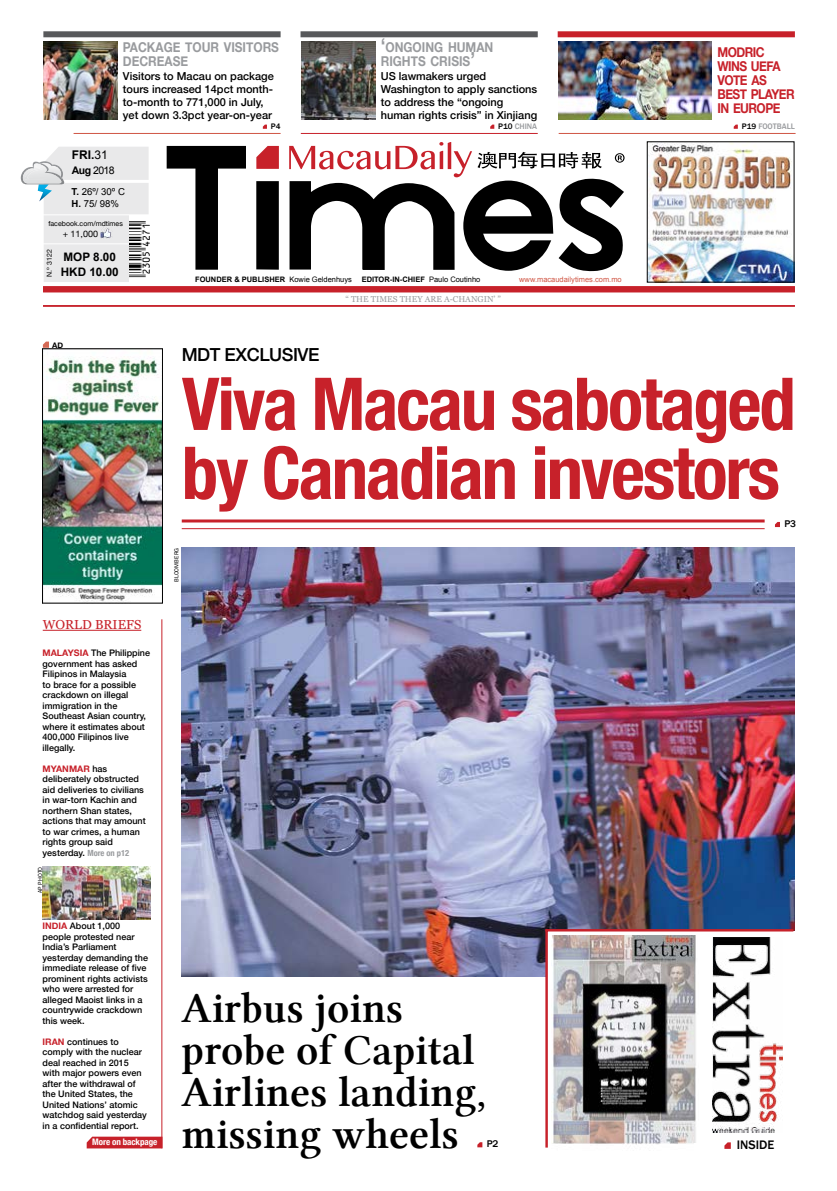
<style>
.page{position:relative;width:837px;height:1191px;background:#fff}
.page>*{position:absolute;margin:0;border:0;box-sizing:border-box;transform-origin:0 0}
.t1{font:700 condensed 73px/69px "Helvetica Neue";letter-spacing:-.03em;color:#c7212a}
.t2{font:43px/42px "Lin Libertine Z";color:#000}
.t3{font:500 18px "Helvetica Neue";letter-spacing:-.025em;color:#000}
.t4{font:700 13.6px/14px "Helvetica Neue";color:#999b9e;scale:.88 1}
.t5{font:700 13.6px/14px "Helvetica Neue";letter-spacing:-.045em;color:#c7212a;scale:.88 1}
.t6{font:13px "Georgia";color:#c7212a}
.t7{font:500 12.7px "Franklin Gothic";color:#000}
.t8{font:700 12px "Arial";color:#000}
.t9{font:700 11.7px/15.3px "Arial";color:#000}
.t10{font:500 11px/13px "Helvetica Neue";color:#000}
.t11{font:10.5px "Arial";color:#000}
.t12{font:500 10px "Franklin Gothic";color:#000}
.t13{font:9.6px/12.1px "Arial";color:#000}
.t14{font:500 9px/10.5px "Helvetica Neue";color:#000}
.t15{font:700 condensed 9px "Helvetica Neue";letter-spacing:-.01em;color:#fff}
.t16{font:9px "Helvetica Neue";color:#000}
.t17{font:8.5px "Georgia";color:#999b9e}
.t18{font:500 8.2px "Franklin Gothic";color:#999b9e}
.t19{font:500 8.2px "Franklin Gothic";color:#000}
.t20{font:700 7.7px "Helvetica Neue";color:#000}
.t21{font:700 7.5px "Arial";color:#000}
.t22{font:7.5px "Arial";color:#d05544}
.t23{font:7px "Helvetica Neue";color:#000}
.t24{font:6px "Franklin Gothic";letter-spacing:.025em;color:#000}
.s1{font-size:19.4px}
.s2{color:#000}
.s3{font-weight:400}
.s4{font-weight:700}
.s5{font-weight:700;color:#c7212a}
.s6{font-weight:700;font-stretch:condensed;font-size:8.5px;color:#999b9e}
</style>
<div class="page">
<svg style="left:167px;top:146px;width:79px;height:124px"></svg>
<svg style="left:256px;top:181px;width:23px;height:89px;background:#060606"></svg>
<svg style="left:289px;top:142px;width:335px;height:129px"></svg>
<svg style="left:256px;top:146px;width:23px;height:23px"></svg>
<div style="left:43px;top:286px;width:751px;height:6px;background:#c7212a"></div>
<hr style="left:43px;top:305px;width:751px;height:1px;background:#c7212a">
<img style="left:148px;top:224px;width:1px;height:50px">
<div style="left:300px;top:31px;width:237px;height:6px;background:#58595b"></div>
<div style="left:43px;top:31px;width:237px;height:6px;background:#58595b"></div>
<div style="left:557px;top:31px;width:237px;height:6px;background:#c7212a"></div>
<hr style="left:301px;top:133px;width:236px;height:1px;background:#c7212a">
<hr style="left:558px;top:133px;width:237px;height:1px;background:#d05544">
<hr style="left:74px;top:133px;width:206px;height:1px;background:#d05544">
<svg style="left:490px;top:125px;width:4px;height:4px"></svg>
<svg style="left:263px;top:125px;width:4px;height:4px"></svg>
<svg style="left:733px;top:125px;width:4px;height:4px"></svg>
<img style="left:649px;top:144px;width:142px;height:136px">
<hr style="left:162px;top:619px;width:1px;height:529px;background:#c7212a">
<hr style="left:43px;top:630px;width:98px;height:1px;background:#c7212a">
<svg style="left:87px;top:1136px;width:75px;height:12px"></svg>
<img style="left:301px;top:41px;width:74px;height:78px">
<img style="left:44px;top:41px;width:73px;height:78px">
<img style="left:558px;top:41px;width:153px;height:78px">
<svg style="left:21px;top:147px;width:127px;height:135px"></svg>
<img style="left:27px;top:164px;width:32px;height:15px">
<svg style="left:775px;top:522px;width:4px;height:5px"></svg>
<img style="left:44px;top:357px;width:116px;height:244px">
<div style="left:42px;top:349px;width:120px;height:254px;border:1px solid #000"></div>
<svg style="left:43px;top:341px;width:6px;height:7px"></svg>
<img style="left:42px;top:866px;width:109px;height:53px">
<hr style="left:182px;top:528px;width:582px;height:1px;background:#c7212a">
<hr style="left:182px;top:519px;width:582px;height:3px;background:#c7212a">
<svg style="left:477px;top:1142px;width:5px;height:5px"></svg>
<img style="left:182px;top:547px;width:612px;height:430px">
<div style="left:547px;top:931px;width:247px;height:226px;background:#fff"></div>
<svg style="left:724px;top:1142px;width:6px;height:6px"></svg>
<img style="left:712px;top:937px;width:69px;height:195px">
<img style="left:551px;top:936px;width:145px;height:209px">
<hr style="left:545px;top:929px;width:248px;height:2px;background:#c7212a">
<hr style="left:545px;top:929px;width:2px;height:218px;background:#c7212a">
<h3 class="t4" style="left:380px;top:41px;width:129px"><span class="s1">‘</span>ONGOING HUMAN<br>RIGHTS CRISIS<span class="s1">’</span></h3>
<h3 class="t5" style="left:717px;top:46px;width:89px">MODRIC<br>WINS UEFA<br>VOTE AS<br>BEST PLAYER<br>IN EUROPE</h3>
<h3 class="t4" style="left:123px;top:41px;width:179px">PACKAGE TOUR VISITORS<br>DECREASE</h3>
<p class="t10" style="left:123px;top:69px;width:152px">Visitors to Macau on package tours increased 14pct month&shy;to-month to 771,000 in July, yet down 3.3pct year-on-year</p>
<p class="t10" style="left:380px;top:69px;width:158px">US lawmakers urged<br>Washington to apply sanctions to address the “ongoing human rights crisis” in Xinjiang</p>
<p class="t19" style="left:271px;top:121px;width:11px">P4</p>
<p class="t18" style="left:498px;top:121px;width:40px"><span class="s2">P10</span> CHINA</p>
<p class="t18" style="left:741px;top:121px;width:55px"><span class="s2">P19</span> FOOTBALL</p>
<h3 class="t8" style="left:72px;top:147px;width:38px">FRI.<span class="s3">31</span></h3>
<p class="t11" style="left:72px;top:163px;width:45px"><span class="s4">AUG</span> 2018</p>
<p class="t13" style="left:72px;top:186px;width:55px"><span class="s4">T.</span> 26º/ 30º C<br><span class="s4">H.</span> 75/ 98%</p>
<p class="t23" style="left:48px;top:219px;width:76px">facebook.com/mdtimes</p>
<p class="t16" style="left:63px;top:228px;width:37px">+ 11,000</p>
<p class="t23" style="left:44px;top:277px;width:29px;rotate:-90deg">N.º 3122</p>
<p class="t9" style="left:61px;top:249px;width:59px">MOP 8.00<br>HKD 10.00</p>
<p class="t20" style="left:52px;top:339px;width:12px">AD</p>
<h3 class="t6" style="left:43px;top:615px;width:100px">WORLD BRIEFS</h3>
<p class="t14" style="left:43px;top:647px;width:109px"><span class="s5">MALAYSIA</span> The Philippine government has asked<br>Filipinos in Malaysia<br>to brace for a possible crackdown on illegal immigration in the<br>Southeast Asian country, where it estimates about<br>400,000 Filipinos live illegally.</p>
<p class="t14" style="left:43px;top:762px;width:105px"><span class="s5">MYANMAR</span> has deliberately obstructed aid deliveries to civilians in war-torn Kachin and northern Shan states, actions that may amount to war crimes, a human rights group said yesterday. <span class="s6">More on p12</span></p>
<p class="t24" style="left:36px;top:893px;width:28px;rotate:-90deg">ap photo</p>
<p class="t14" style="left:43px;top:920px;width:107px"><span class="s5">INDIA</span> About 1,000 people protested near<br>India’s Parliament yesterday demanding the immediate release of five prominent rights activists who were arrested for alleged Maoist links in a countrywide crackdown this week.</p>
<p class="t14" style="left:43px;top:1035px;width:106px"><span class="s5">IRAN</span> continues to comply with the nuclear deal reached in 2015 with major powers even after the withdrawal of the United States, the<br>United Nations’ atomic watchdog said yesterday in a confidential report.</p>
<p class="t15" style="left:92px;top:1134px;width:66px">More on backpage</p>
<p class="t21" style="left:195px;top:274px;width:158px">FOUNDER &amp; PUBLISHER <span class="s3">Kowie Geldenhuys</span></p>
<p class="t21" style="left:361px;top:274px;width:120px">EDITOR-IN-CHIEF <span class="s3">Paulo Coutinho</span></p>
<p class="t22" style="left:519px;top:274px;width:104px">www.macaudailytimes.com.mo</p>
<p class="t17" style="left:345px;top:293px;width:157px">“ THE TIMES THEY ARE A-CHANGIN’ ”</p>
<h3 class="t3" style="left:182px;top:340px;width:137px">MDT Exclusive</h3>
<h1 class="t1" style="left:182px;top:364px;width:615px">Viva Macau sabotaged by Canadian investors</h1>
<p class="t12" style="left:784px;top:517px;width:13px">P3</p>
<p class="t24" style="left:173px;top:582px;width:36px;rotate:-90deg">bloomberg</p>
<h2 class="t2" style="left:181px;top:988px;width:306px">Airbus joins probe of Capital<br>Airlines landing, missing wheels</h2>
<p class="t12" style="left:486px;top:1137px;width:13px">P2</p>
<h3 class="t7" style="left:736px;top:1136px;width:39px">INSIDE</h3>
</div>
